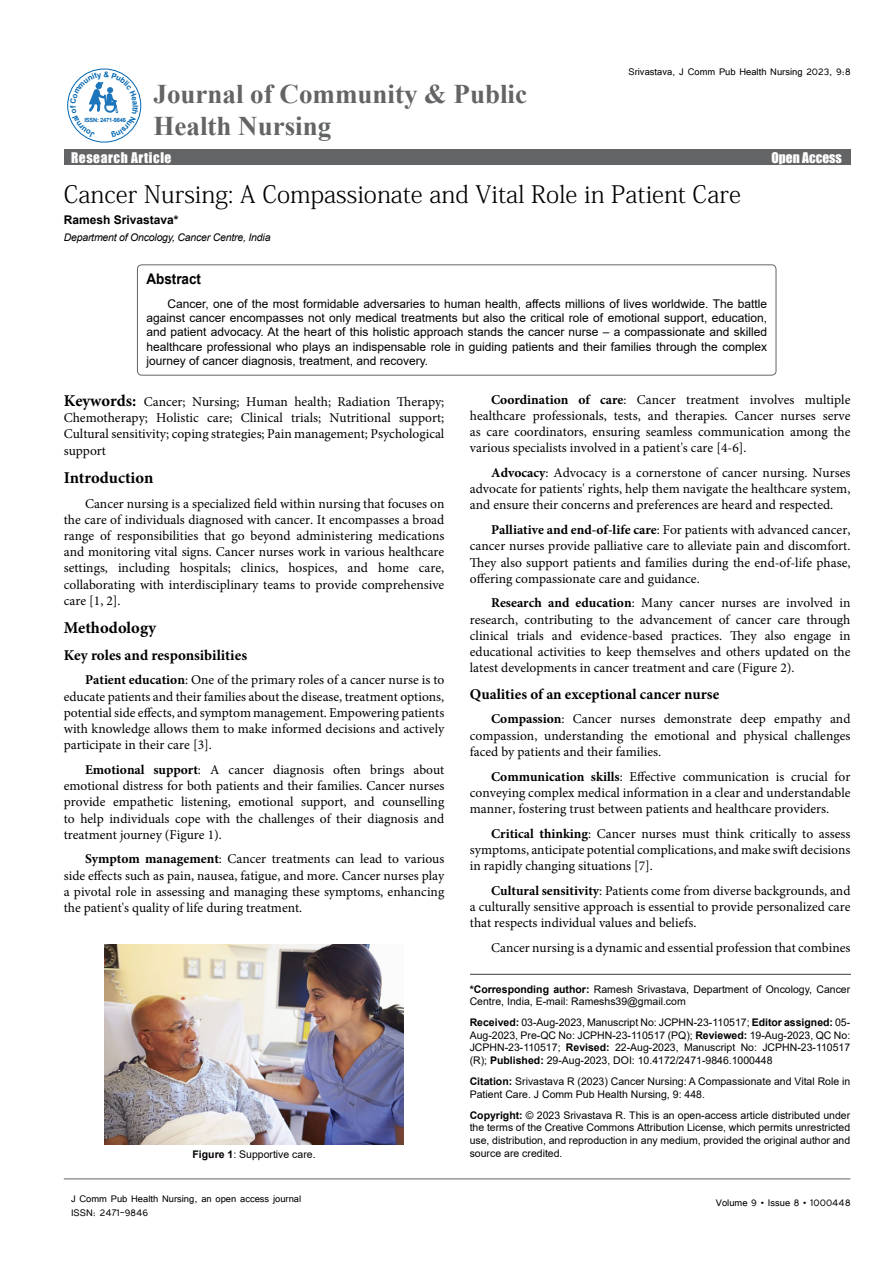
<style>
.page{position:relative;width:893px;height:1263px;background:#fff}
.page>*{position:absolute;margin:0;border:0;box-sizing:border-box;transform-origin:0 0}
.t1{font:700 27px/32.4px "Times New Roman";color:#636466}
.t2{font:24px "Adobe Fangsong Std";color:#000}
.t3{font:700 16.5px "Minion Pro";color:#000}
.t4{font:700 15px "Minion Pro";color:#000}
.t5{font:700 14.7px "Arial";color:#000;scale:.92 1}
.t6{font:13.5px/16.2px "Minion Pro";color:#000;text-align:justify}
.t7{font:13.5px "Impact";letter-spacing:.04em;color:#fff}
.t8{font:13.5px "Impact";color:#fff}
.t9{font:12px/14.4px "Arial";color:#000;text-align:justify}
.t10{font:12px/14.4px "Tunga";color:#000}
.t11{font:700 12px "Arial";color:#000}
.t12{font:10.5px/12.6px "Arial";color:#000}
.t13{font:italic 10.5px "Arial";letter-spacing:-.02em;color:#000}
.t14{font:700 5.7px "Arial";letter-spacing:-.04em;color:#0066b3}
.s1{font-weight:700;font-size:16.5px}
.s2{font-weight:700}
</style>
<div class="page">
<svg style="left:68px;top:69px;width:73px;height:73px"></svg>
<div style="left:67px;top:69px;width:74px;height:73px;border:1px solid #0066b3;border-radius:50%"></div>
<div style="left:64px;top:150px;width:786px;height:15px;background:#636466"></div>
<hr style="left:64px;top:1179px;width:786px;height:1px;background:#636466">
<div style="left:137px;top:265px;width:639px;height:110px;border:1px solid #636466;border-radius:4px"></div>
<hr style="left:470px;top:974px;width:381px;height:1px;background:#636466">
<img style="left:104px;top:944px;width:300px;height:200px">
<svg style="left:70px;top:71px;width:68px;height:67px"></svg>
<p class="t10" style="left:628px;top:63px;width:224px">Srivastava, J Comm Pub Health Nursing 2023, 9:8</p>
<h1 class="t1" style="left:153px;top:77px;width:375px">Journal of Community &amp; Public<br>Health Nursing</h1>
<p class="t14" style="left:85px;top:116px;width:43px">ISSN: 2471-9846</p>
<p class="t7" style="left:71px;top:147px;width:102px">Research Article</p>
<p class="t8" style="left:771px;top:147px;width:72px">Open Access</p>
<h2 class="t2" style="left:64px;top:179px;width:679px">Cancer Nursing: A Compassionate and Vital Role in Patient Care</h2>
<p class="t11" style="left:64px;top:212px;width:116px">Ramesh Srivastava*</p>
<p class="t13" style="left:64px;top:231px;width:208px">Department of Oncology, Cancer Centre, India</p>
<p class="t5" style="left:146px;top:269px;width:61px">Abstract</p>
<p class="t9" style="left:146px;top:296px;width:622px;text-indent:21px">Cancer, one of the most formidable adversaries to human health, affects millions of lives worldwide. The battle against cancer encompasses not only medical treatments but also the critical role of emotional support, education, and patient advocacy. At the heart of this holistic approach stands the cancer nurse – a compassionate and skilled healthcare professional who plays an indispensable role in guiding patients and their families through the complex journey of cancer diagnosis, treatment, and recovery.</p>
<p class="t6" style="left:64px;top:394px;width:382px"><span class="s1">Keywords:</span> Cancer; Nursing; Human health; Radiation Therapy; Chemotherapy; Holistic care; Clinical trials; Nutritional support; Cultural sensitivity; coping strategies; Pain management; Psychological support</p>
<p class="t3" style="left:64px;top:466px;width:91px">Introduction</p>
<p class="t6" style="left:64px;top:495px;width:382px;text-indent:21px">Cancer nursing is a specialized field within nursing that focuses on the care of individuals diagnosed with cancer. It encompasses a broad range of responsibilities that go beyond administering medications and monitoring vital signs. Cancer nurses work in various healthcare settings, including hospitals; clinics, hospices, and home care, collaborating with interdisciplinary teams to provide comprehensive care [1, 2].</p>
<p class="t3" style="left:64px;top:616px;width:94px">Methodology</p>
<p class="t4" style="left:64px;top:644px;width:185px">Key roles and responsibilities</p>
<p class="t6" style="left:64px;top:672px;width:382px;text-indent:21px"><span class="s2">Patient education</span>: One of the primary roles of a cancer nurse is to educate patients and their families about the disease, treatment options, potential side effects, and symptom management. Empowering patients with knowledge allows them to make informed decisions and actively participate in their care [3].</p>
<p class="t6" style="left:64px;top:761px;width:382px;text-indent:21px"><span class="s2">Emotional support</span>: A cancer diagnosis often brings about emotional distress for both patients and their families. Cancer nurses provide empathetic listening, emotional support, and counselling to help individuals cope with the challenges of their diagnosis and treatment journey (Figure 1).</p>
<p class="t6" style="left:64px;top:851px;width:382px;text-indent:21px"><span class="s2">Symptom management</span>: Cancer treatments can lead to various side effects such as pain, nausea, fatigue, and more. Cancer nurses play a pivotal role in assessing and managing these symptoms, enhancing the patient's quality of life during treatment.</p>
<p class="t6" style="left:470px;top:391px;width:382px;text-indent:21px"><span class="s2">Coordination of care</span>: Cancer treatment involves multiple healthcare professionals, tests, and therapies. Cancer nurses serve as care coordinators, ensuring seamless communication among the various specialists involved in a patient's care [4-6].</p>
<p class="t6" style="left:470px;top:465px;width:382px;text-indent:21px"><span class="s2">Advocacy</span>: Advocacy is a cornerstone of cancer nursing. Nurses advocate for patients' rights, help them navigate the healthcare system, and ensure their concerns and preferences are heard and respected.</p>
<p class="t6" style="left:470px;top:522px;width:382px;text-indent:21px"><span class="s2">Palliative and end-of-life care</span>: For patients with advanced cancer, cancer nurses provide palliative care to alleviate pain and discomfort.<br>They also support patients and families during the end-of-life phase, offering compassionate care and guidance.</p>
<p class="t6" style="left:470px;top:595px;width:382px;text-indent:21px"><span class="s2">Research and education</span>: Many cancer nurses are involved in research, contributing to the advancement of cancer care through clinical trials and evidence-based practices. They also engage in educational activities to keep themselves and others updated on the latest developments in cancer treatment and care (Figure 2).</p>
<p class="t4" style="left:470px;top:683px;width:251px">Qualities of an exceptional cancer nurse</p>
<p class="t6" style="left:470px;top:711px;width:382px;text-indent:21px"><span class="s2">Compassion</span>: Cancer nurses demonstrate deep empathy and compassion, understanding the emotional and physical challenges faced by patients and their families.</p>
<p class="t6" style="left:470px;top:768px;width:382px;text-indent:21px"><span class="s2">Communication skills</span>: Effective communication is crucial for conveying complex medical information in a clear and understandable manner, fostering trust between patients and healthcare providers.</p>
<p class="t6" style="left:470px;top:825px;width:382px;text-indent:21px"><span class="s2">Critical thinking</span>: Cancer nurses must think critically to assess symptoms, anticipate potential complications, and make swift decisions in rapidly changing situations [7].</p>
<p class="t6" style="left:470px;top:882px;width:382px;text-indent:21px"><span class="s2">Cultural sensitivity</span>: Patients come from diverse backgrounds, and a culturally sensitive approach is essential to provide personalized care that respects individual values and beliefs.</p>
<p class="t6" style="left:491px;top:939px;width:361px">Cancer nursing is a dynamic and essential profession that combines</p>
<p class="t12" style="left:192px;top:1147px;width:125px"><span class="s2">Figure 1</span>: Supportive care.</p>
<p class="t10" style="left:71px;top:1190px;width:232px">J Comm Pub Health Nursing, an open access journal<br>ISSN: 2471-9846</p>
<p class="t12" style="left:470px;top:982px;width:382px"><span class="s2">*Corresponding author:</span> Ramesh Srivastava, Department of Oncology, Cancer<br>Centre, India, E-mail: Rameshs39@gmail.com</p>
<p class="t12" style="left:470px;top:1016px;width:382px;text-align:justify"><span class="s2">Received:</span> 03-Aug-2023, Manuscript No: JCPHN-23-110517; <span class="s2">Editor assigned:</span> 05- Aug-2023, Pre-QC No: JCPHN-23-110517 (PQ); <span class="s2">Reviewed:</span> 19-Aug-2023, QC No:<br>JCPHN-23-110517; <span class="s2">Revised:</span> 22-Aug-2023, Manuscript No: JCPHN-23-110517 (R); <span class="s2">Published:</span> 29-Aug-2023, DOI: 10.4172/2471-9846.1000448</p>
<p class="t12" style="left:470px;top:1075px;width:382px"><span class="s2">Citation:</span> Srivastava R (2023) Cancer Nursing: A Compassionate and Vital Role in<br>Patient Care. J Comm Pub Health Nursing, 9: 448.</p>
<p class="t12" style="left:470px;top:1109px;width:382px;text-align:justify"><span class="s2">Copyright:</span> © 2023 Srivastava R. This is an open-access article distributed under the terms of the Creative Commons Attribution License, which permits unrestricted use, distribution, and reproduction in any medium, provided the original author and source are credited.</p>
<p class="t10" style="left:716px;top:1195px;width:136px">Volume 9 • Issue 8 • 1000448</p>
</div>
